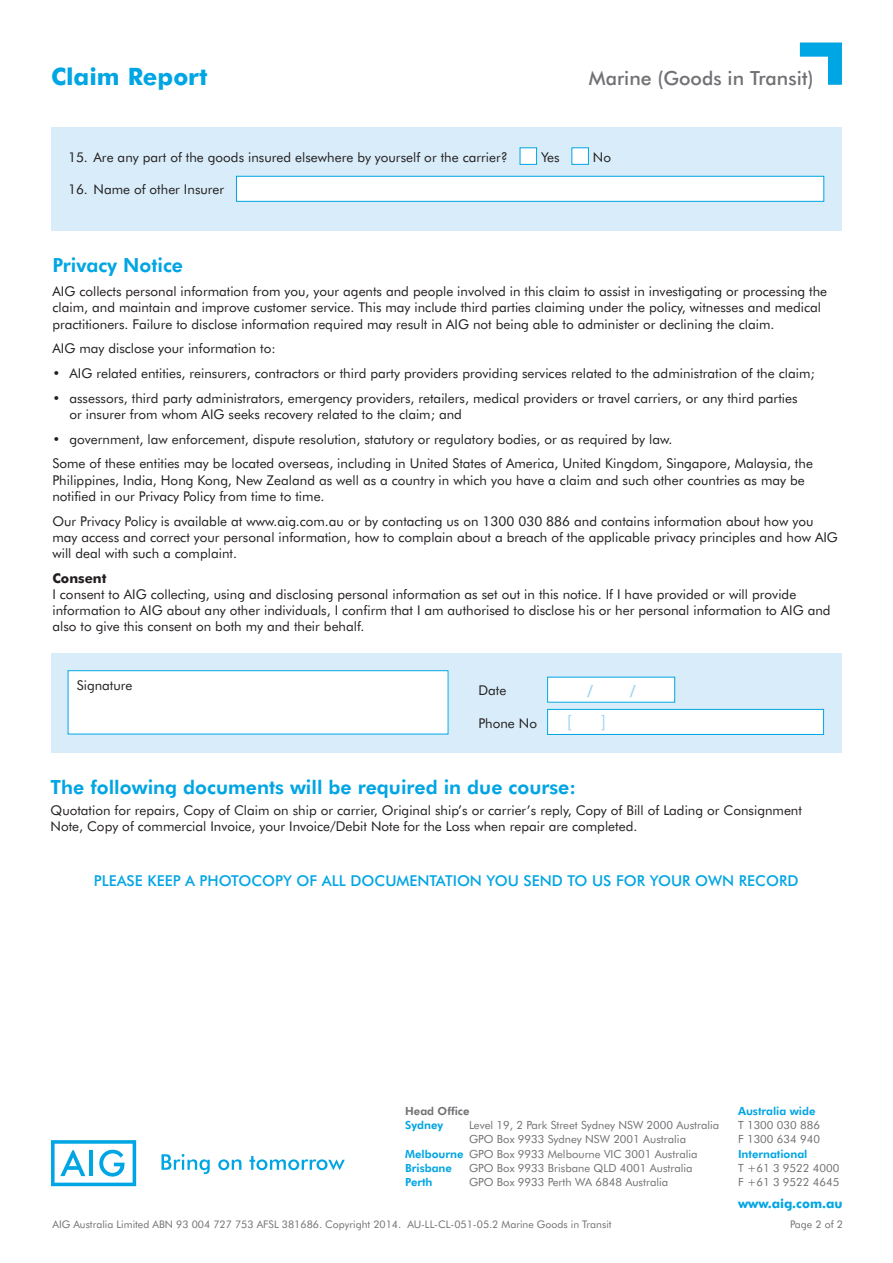
<style>
.page{position:relative;width:893px;height:1263px;background:#fff}
.page>*{position:absolute;margin:0;border:0;box-sizing:border-box;transform-origin:0 0}
.t1{font:700 24px "AIG Futura";color:#00a5e3}
.t2{font:800 19.5px "AIG Futura";color:#00a5e3}
.t3{font:500 19.5px "AIG Futura";color:#717074}
.t4{font:18px "Kievit Pro";color:#9bd3f2}
.t5{font:16.5px "AIG Futura";color:#9bd3f2}
.t6{font:500 15px "AIG Futura";color:#00a5e3}
.t7{font:13.5px/16.2px "AIG Futura";color:#231f20}
.t8{font:700 13.5px "AIG Futura";color:#231f20}
.t9{font:700 12.75px "AIG Futura";color:#00a5e3}
.t10{font:11.25px/14.2px "AIG Futura";color:#717074}
.t11{font:800 11.25px "AIG Futura";color:#00a5e3}
.t12{font:800 11.25px "AIG Futura";color:#717074}
.t13{font:10.5px "AIG Futura";color:#717074}
.s1{font-weight:800;color:#00a5e3}
</style>
<div class="page">
<svg style="left:800px;top:43px;width:42px;height:42px"></svg>
<svg style="left:51px;top:1140px;width:85px;height:46px"></svg>
<svg style="left:162px;top:1154px;width:48px;height:20px"></svg>
<svg style="left:218px;top:1159px;width:23px;height:11px"></svg>
<svg style="left:249px;top:1156px;width:96px;height:14px"></svg>
<div style="left:51px;top:128px;width:791px;height:103px;background:#d8edf9"></div>
<div style="left:520px;top:148px;width:17px;height:17px;background:#fff;border:1px solid #00a5e3"></div>
<div style="left:572px;top:148px;width:17px;height:17px;background:#fff;border:1px solid #00a5e3"></div>
<div style="left:236px;top:176px;width:588px;height:26px;background:#fff;border:1px solid #00a5e3"></div>
<div style="left:51px;top:653px;width:790px;height:100px;background:#d8edf9"></div>
<div style="left:68px;top:671px;width:380px;height:63px;background:#fff"></div>
<div style="left:68px;top:670px;width:380px;height:64px;border:1px solid #00a5e3"></div>
<div style="left:548px;top:677px;width:127px;height:25px;background:#fff"></div>
<div style="left:548px;top:709px;width:275px;height:25px;background:#fff"></div>
<div style="left:547px;top:709px;width:277px;height:26px;border:1px solid #00a5e3"></div>
<h1 class="t1" style="left:51px;top:62px;width:158px">Claim Report</h1>
<h2 class="t3" style="left:589px;top:66px;width:226px">Marine (Goods in Transit)</h2>
<p class="t7" style="left:68px;top:149px;width:441px">15. Are any part of the goods insured elsewhere by yourself or the carrier?</p>
<p class="t7" style="left:541px;top:149px;width:20px">Yes</p>
<p class="t7" style="left:593px;top:149px;width:20px">No</p>
<p class="t7" style="left:68px;top:181px;width:158px">16. Name of other Insurer</p>
<h2 class="t2" style="left:52px;top:253px;width:132px">Privacy Notice</h2>
<p class="t7" style="left:52px;top:283px;width:776px">AIG collects personal information from you, your agents and people involved in this claim to assist in investigating or processing the claim, and maintain and improve customer service. This may include third parties claiming under the policy, witnesses and medical practitioners. Failure to disclose information required may result in AIG not being able to administer or declining the claim.</p>
<p class="t7" style="left:52px;top:340px;width:225px">AIG may disclose your information to:</p>
<p class="t7" style="left:52px;top:365px;width:764px">• AIG related entities, reinsurers, contractors or third party providers providing services related to the administration of the claim;</p>
<p class="t7" style="left:69px;top:390px;width:730px;text-indent:-17px">• assessors, third party administrators, emergency providers, retailers, medical providers or travel carriers, or any third parties or insurer from whom AIG seeks recovery related to the claim; and</p>
<p class="t7" style="left:52px;top:426px;width:762px;line-height:24.8px">• government, law enforcement, dispute resolution, statutory or regulatory bodies, or as required by law.<br>Some of these entities may be located overseas, including in United States of America, United Kingdom, Singapore, Malaysia, the</p>
<p class="t7" style="left:52px;top:472px;width:754px">Philippines, India, Hong Kong, New Zealand as well as a country in which you have a claim and such other countries as may be notified in our Privacy Policy from time to time.</p>
<p class="t7" style="left:52px;top:512px;width:787px">Our Privacy Policy is available at www.aig.com.au or by contacting us on 1300 030 886 and contains information about how you may access and correct your personal information, how to complain about a breach of the applicable privacy principles and how AIG will deal with such a complaint.</p>
<p class="t8" style="left:52px;top:570px;width:56px">Consent</p>
<p class="t7" style="left:52px;top:586px;width:780px">I consent to AIG collecting, using and disclosing personal information as set out in this notice. If I have provided or will provide information to AIG about any other individuals, I confirm that I am authorised to disclose his or her personal information to AIG and also to give this consent on both my and their behalf.</p>
<p class="t7" style="left:77px;top:677px;width:57px">Signature</p>
<p class="t7" style="left:478px;top:682px;width:29px">Date</p>
<h3 class="t4" style="left:586px;top:680px;width:9px">/</h3>
<h3 class="t4" style="left:629px;top:680px;width:9px">/</h3>
<p class="t7" style="left:478px;top:715px;width:60px">Phone No</p>
<p class="t5" style="left:567px;top:711px;width:6px">[</p>
<p class="t5" style="left:601px;top:711px;width:6px">]</p>
<h2 class="t2" style="left:51px;top:776px;width:527px">The following documents will be required in due course:</h2>
<p class="t7" style="left:51px;top:802px;width:753px">Quotation for repairs, Copy of Claim on ship or carrier, Original ship’s or carrier’s reply, Copy of Bill of Lading or Consignment<br>Note, Copy of commercial Invoice, your Invoice/Debit Note for the Loss when repair are completed.</p>
<p class="t6" style="left:94px;top:871px;width:706px">PLEASE KEEP A PHOTOCOPY OF ALL DOCUMENTATION YOU SEND TO US FOR YOUR OWN RECORD</p>
<p class="t12" style="left:405px;top:1104px;width:66px">Head Office</p>
<p class="t11" style="left:405px;top:1118px;width:40px">Sydney</p>
<p class="t10" style="left:469px;top:1118px;width:252px">Level 19, 2 Park Street Sydney NSW 2000 Australia</p>
<p class="t10" style="left:469px;top:1132px;width:219px">GPO Box 9933 Sydney NSW 2001 Australia</p>
<p class="t10" style="left:405px;top:1146px;width:294px"><span class="s1">Melbourne</span> GPO Box 9933 Melbourne VIC 3001 Australia</p>
<p class="t11" style="left:405px;top:1161px;width:48px">Brisbane</p>
<p class="t10" style="left:469px;top:1161px;width:225px">GPO Box 9933 Brisbane QLD 4001 Australia</p>
<p class="t11" style="left:405px;top:1175px;width:29px">Perth</p>
<p class="t10" style="left:469px;top:1175px;width:201px">GPO Box 9933 Perth WA 6848 Australia</p>
<p class="t11" style="left:738px;top:1104px;width:79px">Australia wide</p>
<p class="t10" style="left:738px;top:1118px;width:84px">T 1300 030 886<br>F 1300 634 940</p>
<p class="t11" style="left:738px;top:1147px;width:71px">International</p>
<p class="t10" style="left:738px;top:1161px;width:103px">T +61 3 9522 4000<br>F +61 3 9522 4645</p>
<p class="t9" style="left:738px;top:1195px;width:106px">www.aig.com.au</p>
<p class="t13" style="left:52px;top:1218px;width:561px">AIG Australia Limited ABN 93 004 727 753 AFSL 381686. Copyright 2014. AU-LL-CL-051-05.2 Marine Goods in Transit</p>
<p class="t13" style="left:790px;top:1218px;width:54px">Page 2 of 2</p>
</div>
